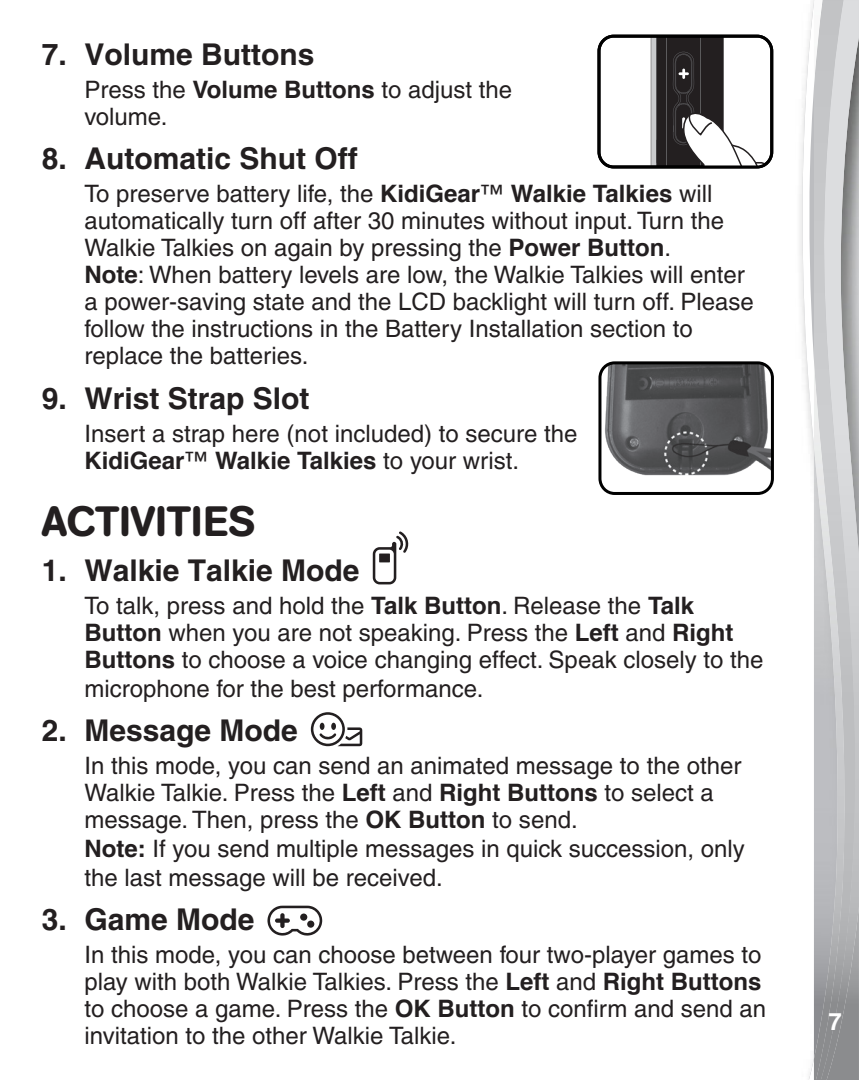
<style>
.page{position:relative;width:859px;height:1080px;background:#fff}
.page>*{position:absolute;margin:0;border:0;box-sizing:border-box;transform-origin:0 0}
.body_text_1{font:500 42px "AG Book Rounded";color:#231f20}
.subhead_2{font:700 30px "Helvetica";color:#231f20}
.body_text_2{font:700 30px "Helvetica";color:#231f20}
.body_text_1-2{font:500 24px/27px "Helvetica";color:#231f20}
.body_text_2-2{font:500 24px/27px "Helvetica";color:#231f20}
.t1{font:700 24px "Helvetica";color:#fff}
.s1{font-weight:700}
.s2{font-weight:400}
</style>
<div class="page">
<svg style="left:802px;top:0;width:12px;height:1080px"></svg>
<img style="left:847px;top:906px;width:12px;height:174px">
<svg style="left:847px;top:0;width:12px;height:906px;background:#b6b7b9"></svg>
<img style="left:814px;top:0;width:33px;height:1080px">
<svg style="left:373px;top:531px;width:36px;height:53px"></svg>
<div style="left:379px;top:554px;width:11px;height:8px;background:#231f20"></div>
<svg style="left:311px;top:712px;width:51px;height:34px"></svg>
<svg style="left:267px;top:906px;width:55px;height:30px"></svg>
<img style="left:602px;top:365px;width:168px;height:126px">
<div style="left:598px;top:361px;width:176px;height:134px;border:3px solid #000;border-radius:15px"></div>
<svg style="left:650px;top:36px;width:122px;height:131px"></svg>
<div style="left:597px;top:35px;width:176px;height:133px;border:3px solid #000;border-radius:15px"></div>
<p class="subhead_2" style="left:42px;top:36px;width:274px">7. Volume Buttons</p>
<p class="body_text_2-2" style="left:84px;top:76px;width:429px">Press the <span class="s1">Volume Buttons</span> to adjust the volume.</p>
<p class="body_text_2" style="left:42px;top:140px;width:317px">8. Automatic Shut Off</p>
<p class="body_text_2-2" style="left:84px;top:180px;width:641px">To preserve battery life, the <span class="s1">KidiGear</span><span class="s2">™</span> <span class="s1">Walkie Talkies</span> will automatically turn off after 30 minutes without input. Turn the<br>Walkie Talkies on again by pressing the <span class="s1">Power Button</span>.</p>
<p class="body_text_2-2" style="left:84px;top:261px;width:671px"><span class="s1">Note</span>: When battery levels are low, the Walkie Talkies will enter a power-saving state and the LCD backlight will turn off. Please follow the instructions in the Battery Installation section to replace the batteries.</p>
<p class="body_text_2" style="left:42px;top:380px;width:269px">9. Wrist Strap Slot</p>
<p class="body_text_2-2" style="left:84px;top:420px;width:494px">Insert a strap here (not included) to secure the<br><span class="s1">KidiGear</span><span class="s2">™</span> <span class="s1">Walkie Talkies</span> to your wrist.</p>
<p class="body_text_1" style="left:42px;top:497px;width:215px">ACTIVITIES</p>
<p class="subhead_2" style="left:42px;top:552px;width:319px">1. Walkie Talkie Mode</p>
<p class="body_text_1-2" style="left:84px;top:592px;width:680px">To talk, press and hold the <span class="s1">Talk Button</span>. Release the <span class="s1">Talk Button</span> when you are not speaking. Press the <span class="s1">Left</span> and <span class="s1">Right Buttons</span> to choose a voice changing effect. Speak closely to the microphone for the best performance.</p>
<p class="subhead_2" style="left:42px;top:712px;width:257px">2. Message Mode</p>
<p class="body_text_1-2" style="left:84px;top:752px;width:658px">In this mode, you can send an animated message to the other<br>Walkie Talkie. Press the <span class="s1">Left</span> and <span class="s1">Right Buttons</span> to select a message. Then, press the <span class="s1">OK Button</span> to send.</p>
<p class="body_text_1-2" style="left:84px;top:834px;width:662px;line-height:28.8px"><span class="s1">Note:</span> If you send multiple messages in quick succession, only the last message will be received.</p>
<p class="subhead_2" style="left:42px;top:901px;width:214px">3. Game Mode</p>
<p class="body_text_1-2" style="left:84px;top:941px;width:683px">In this mode, you can choose between four two-player games to play with both Walkie Talkies. Press the <span class="s1">Left</span> and <span class="s1">Right Buttons </span>to choose a game. Press the <span class="s1">OK Button</span> to confirm and send an invitation to the other Walkie Talkie.</p>
<p class="t1" style="left:828px;top:1007px;width:15px">7</p>
</div>
